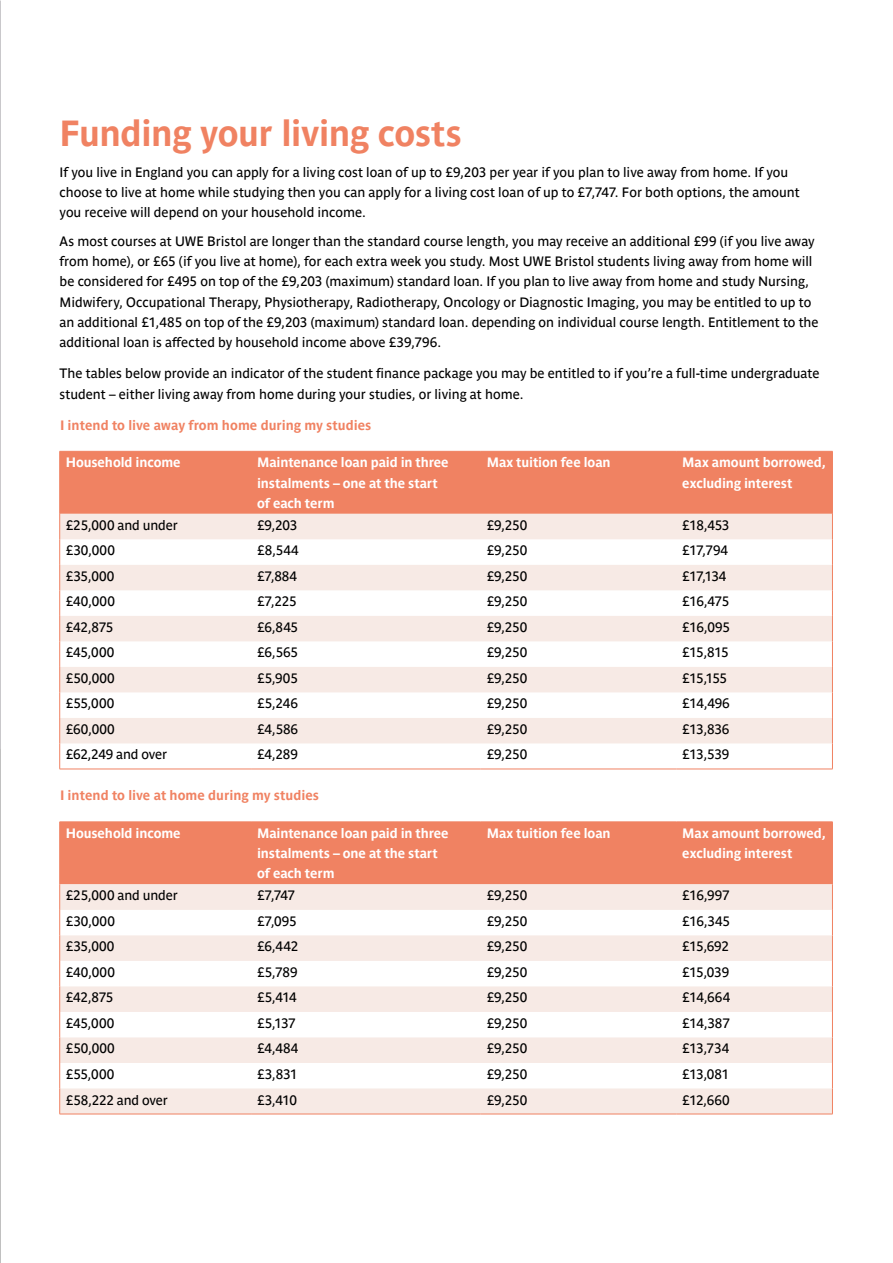
<style>
.page{position:relative;width:893px;height:1263px;background:#fff}
.page>*{position:absolute;margin:0;border:0;box-sizing:border-box;transform-origin:0 0}
.t1{font:700 36px "Parisine Pro";letter-spacing:-.015em;color:#f08262}
.t2{font:13.5px/20.2px "Parisine Pro";color:#000}
.t3{font:700 13.5px/20.2px "Parisine Pro";letter-spacing:-.01em;color:#fff}
.t4{font:700 13.5px "Parisine Pro";color:#f08262}
</style>
<div class="page">
<img style="left:0;top:748px;width:1px;height:515px">
<div style="left:60px;top:452px;width:772px;height:62px;background:#f08262"></div>
<svg style="left:60px;top:514px;width:772px;height:229px;fill:#f7eae5"></svg>
<hr style="left:59px;top:451px;width:1px;height:63px;background:#f08262">
<hr style="left:60px;top:451px;width:191px;height:1px;background:#f08262">
<hr style="left:251px;top:451px;width:230px;height:1px;background:#f08262">
<hr style="left:481px;top:451px;width:195px;height:1px;background:#f08262">
<hr style="left:676px;top:451px;width:157px;height:1px;background:#f08262">
<hr style="left:832px;top:451px;width:1px;height:63px;background:#f08262">
<svg style="left:59px;top:514px;width:1px;height:255px"></svg>
<hr style="left:60px;top:769px;width:191px;height:1px;background:#f08262">
<hr style="left:251px;top:769px;width:230px;height:1px;background:#f08262">
<hr style="left:481px;top:769px;width:195px;height:1px;background:#f08262">
<svg style="left:832px;top:514px;width:1px;height:255px"></svg>
<hr style="left:676px;top:769px;width:157px;height:1px;background:#f08262">
<div style="left:60px;top:823px;width:772px;height:61px;background:#f08262"></div>
<svg style="left:60px;top:884px;width:772px;height:230px;fill:#f7eae5"></svg>
<hr style="left:59px;top:822px;width:1px;height:62px;background:#f08262">
<hr style="left:60px;top:822px;width:191px;height:1px;background:#f08262">
<hr style="left:251px;top:822px;width:230px;height:1px;background:#f08262">
<hr style="left:481px;top:822px;width:195px;height:1px;background:#f08262">
<hr style="left:676px;top:822px;width:157px;height:1px;background:#f08262">
<hr style="left:832px;top:822px;width:1px;height:62px;background:#f08262">
<svg style="left:59px;top:884px;width:1px;height:230px"></svg>
<hr style="left:60px;top:1114px;width:191px;height:1px;background:#f08262">
<hr style="left:251px;top:1114px;width:230px;height:1px;background:#f08262">
<hr style="left:481px;top:1114px;width:195px;height:1px;background:#f08262">
<svg style="left:832px;top:884px;width:1px;height:230px"></svg>
<hr style="left:676px;top:1114px;width:157px;height:1px;background:#f08262">
<h1 class="t1" style="left:60px;top:106px;width:404px">Funding your living costs</h1>
<p class="t2" style="left:60px;top:160px;width:741px">If you live in England you can apply for a living cost loan of up to £9,203 per year if you plan to live away from home. If you choose to live at home while studying then you can apply for a living cost loan of up to £7,747. For both options, the amount you receive will depend on your household income.</p>
<p class="t2" style="left:60px;top:230px;width:761px">As most courses at UWE Bristol are longer than the standard course length, you may receive an additional £99 (if you live away from home), or £65 (if you live at home), for each extra week you study. Most UWE Bristol students living away from home will be considered for £495 on top of the £9,203 (maximum) standard loan. If you plan to live away from home and study Nursing, Midwifery, Occupational Therapy, Physiotherapy, Radiotherapy, Oncology or Diagnostic Imaging, you may be entitled to up to an additional £1,485 on top of the £9,203 (maximum) standard loan. depending on individual course length. Entitlement to the additional loan is affected by household income above £39,796.</p>
<p class="t2" style="left:60px;top:362px;width:762px">The tables below provide an indicator of the student finance package you may be entitled to if you’re a full-time undergraduate student – either living away from home during your studies, or living at home.</p>
<p class="t4" style="left:60px;top:415px;width:313px">I intend to live away from home during my studies</p>
<p class="t3" style="left:66px;top:451px;width:117px">Household income</p>
<p class="t3" style="left:257px;top:451px;width:193px">Maintenance loan paid in three instalments – one at the start of each term</p>
<p class="t3" style="left:487px;top:451px;width:126px">Max tuition fee loan</p>
<p class="t3" style="left:682px;top:451px;width:145px">Max amount borrowed, excluding interest</p>
<p class="t2" style="left:66px;top:514px;width:113px">£25,000 and under</p>
<p class="t2" style="left:257px;top:514px;width:42px">£9,203</p>
<p class="t2" style="left:487px;top:514px;width:42px">£9,250</p>
<p class="t2" style="left:682px;top:514px;width:49px">£18,453</p>
<p class="t2" style="left:66px;top:539px;width:51px">£30,000</p>
<p class="t2" style="left:257px;top:539px;width:43px">£8,544</p>
<p class="t2" style="left:487px;top:539px;width:42px">£9,250</p>
<p class="t2" style="left:682px;top:539px;width:47px">£17,794</p>
<p class="t2" style="left:66px;top:565px;width:50px">£35,000</p>
<p class="t2" style="left:257px;top:565px;width:42px">£7,884</p>
<p class="t2" style="left:487px;top:565px;width:42px">£9,250</p>
<p class="t2" style="left:682px;top:565px;width:46px">£17,134</p>
<p class="t2" style="left:66px;top:590px;width:51px">£40,000</p>
<p class="t2" style="left:257px;top:590px;width:41px">£7,225</p>
<p class="t2" style="left:487px;top:590px;width:42px">£9,250</p>
<p class="t2" style="left:682px;top:590px;width:48px">£16,475</p>
<p class="t2" style="left:66px;top:616px;width:49px">£42,875</p>
<p class="t2" style="left:257px;top:616px;width:43px">£6,845</p>
<p class="t2" style="left:487px;top:616px;width:42px">£9,250</p>
<p class="t2" style="left:682px;top:616px;width:49px">£16,095</p>
<p class="t2" style="left:66px;top:641px;width:50px">£45,000</p>
<p class="t2" style="left:257px;top:641px;width:42px">£6,565</p>
<p class="t2" style="left:487px;top:641px;width:42px">£9,250</p>
<p class="t2" style="left:682px;top:641px;width:48px">£15,815</p>
<p class="t2" style="left:66px;top:667px;width:51px">£50,000</p>
<p class="t2" style="left:257px;top:667px;width:42px">£5,905</p>
<p class="t2" style="left:487px;top:667px;width:42px">£9,250</p>
<p class="t2" style="left:682px;top:667px;width:46px">£15,155</p>
<p class="t2" style="left:66px;top:692px;width:50px">£55,000</p>
<p class="t2" style="left:257px;top:692px;width:43px">£5,246</p>
<p class="t2" style="left:487px;top:692px;width:42px">£9,250</p>
<p class="t2" style="left:682px;top:692px;width:49px">£14,496</p>
<p class="t2" style="left:66px;top:718px;width:51px">£60,000</p>
<p class="t2" style="left:257px;top:718px;width:43px">£4,586</p>
<p class="t2" style="left:487px;top:718px;width:42px">£9,250</p>
<p class="t2" style="left:682px;top:718px;width:49px">£13,836</p>
<p class="t2" style="left:66px;top:743px;width:103px">£62,249 and over</p>
<p class="t2" style="left:257px;top:743px;width:42px">£4,289</p>
<p class="t2" style="left:487px;top:743px;width:42px">£9,250</p>
<p class="t2" style="left:682px;top:743px;width:48px">£13,539</p>
<p class="t4" style="left:60px;top:785px;width:260px">I intend to live at home during my studies</p>
<p class="t3" style="left:66px;top:822px;width:117px">Household income</p>
<p class="t3" style="left:257px;top:822px;width:193px">Maintenance loan paid in three instalments – one at the start of each term</p>
<p class="t3" style="left:487px;top:822px;width:126px">Max tuition fee loan</p>
<p class="t3" style="left:682px;top:822px;width:145px">Max amount borrowed, excluding interest</p>
<p class="t2" style="left:66px;top:884px;width:113px">£25,000 and under</p>
<p class="t2" style="left:257px;top:884px;width:40px">£7,747</p>
<p class="t2" style="left:487px;top:884px;width:42px">£9,250</p>
<p class="t2" style="left:682px;top:884px;width:49px">£16,997</p>
<p class="t2" style="left:66px;top:910px;width:51px">£30,000</p>
<p class="t2" style="left:257px;top:910px;width:41px">£7,095</p>
<p class="t2" style="left:487px;top:910px;width:42px">£9,250</p>
<p class="t2" style="left:682px;top:910px;width:49px">£16,345</p>
<p class="t2" style="left:66px;top:935px;width:50px">£35,000</p>
<p class="t2" style="left:257px;top:935px;width:43px">£6,442</p>
<p class="t2" style="left:487px;top:935px;width:42px">£9,250</p>
<p class="t2" style="left:682px;top:935px;width:48px">£15,692</p>
<p class="t2" style="left:66px;top:961px;width:51px">£40,000</p>
<p class="t2" style="left:257px;top:961px;width:42px">£5,789</p>
<p class="t2" style="left:487px;top:961px;width:42px">£9,250</p>
<p class="t2" style="left:682px;top:961px;width:48px">£15,039</p>
<p class="t2" style="left:66px;top:986px;width:49px">£42,875</p>
<p class="t2" style="left:257px;top:986px;width:41px">£5,414</p>
<p class="t2" style="left:487px;top:986px;width:42px">£9,250</p>
<p class="t2" style="left:682px;top:986px;width:49px">£14,664</p>
<p class="t2" style="left:66px;top:1012px;width:50px">£45,000</p>
<p class="t2" style="left:257px;top:1012px;width:40px">£5,137</p>
<p class="t2" style="left:487px;top:1012px;width:42px">£9,250</p>
<p class="t2" style="left:682px;top:1012px;width:49px">£14,387</p>
<p class="t2" style="left:66px;top:1037px;width:51px">£50,000</p>
<p class="t2" style="left:257px;top:1037px;width:43px">£4,484</p>
<p class="t2" style="left:487px;top:1037px;width:42px">£9,250</p>
<p class="t2" style="left:682px;top:1037px;width:48px">£13,734</p>
<p class="t2" style="left:66px;top:1063px;width:50px">£55,000</p>
<p class="t2" style="left:257px;top:1063px;width:42px">£3,831</p>
<p class="t2" style="left:487px;top:1063px;width:42px">£9,250</p>
<p class="t2" style="left:682px;top:1063px;width:49px">£13,081</p>
<p class="t2" style="left:66px;top:1088px;width:104px">£58,222 and over</p>
<p class="t2" style="left:257px;top:1088px;width:41px">£3,410</p>
<p class="t2" style="left:487px;top:1088px;width:42px">£9,250</p>
<p class="t2" style="left:682px;top:1088px;width:49px">£12,660</p>
</div>
